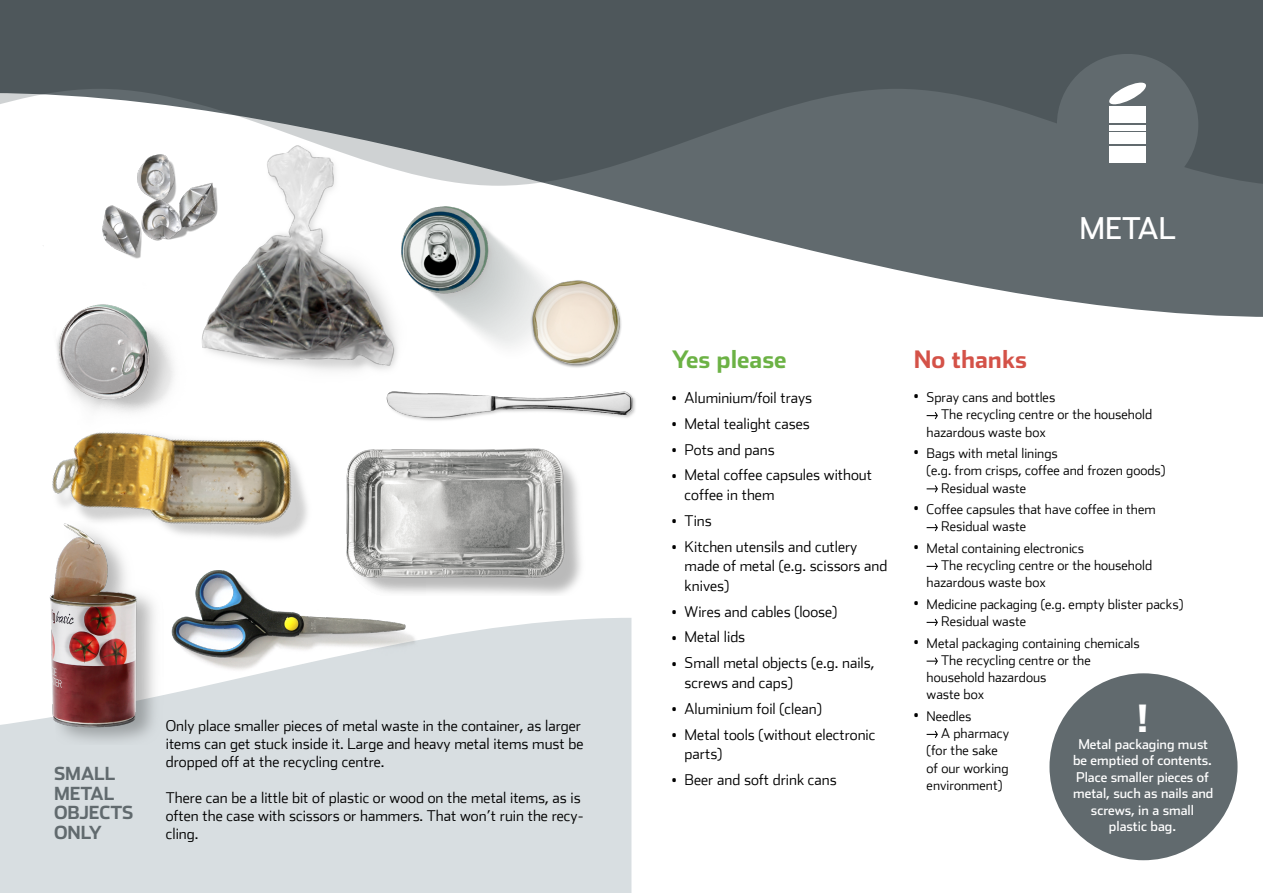
<style>
.page{position:relative;width:1263px;height:893px;background:#fff}
.page>*{position:absolute;margin:0;border:0;box-sizing:border-box;transform-origin:0 0}
.t1{font:700 37.5px "Stainless";color:#fff}
.t2{font:30px "Stainless";color:#fff}
.t3{font:700 24px "Stainless";color:#6cb245}
.t4{font:700 24px "Stainless";color:#d45248}
.t5{font:700 18px/19.5px "Stainless";color:#616a6e}
.t6{font:300 15px/19.5px "Stainless";color:#000}
.t7{font:300 13.5px/17.2px "Stainless";color:#000}
.t8{font:13.5px/16.5px "Stainless";color:#fff;text-align:center}
.s1{font-size:10.5px}
</style>
<div class="page">
<div style="left:0;top:618px;width:631px;height:275px;background:#d8dee1"></div>
<img style="left:403px;top:448px;width:178px;height:147px">
<svg style="left:556px;top:186px;width:707px;height:131px;fill:#616a6e"></svg>
<svg style="left:0;top:0;width:1263px;height:186px;background:#5b6468"></svg>
<img style="left:0;top:449px;width:403px;height:191px">
<img style="left:0;top:440px;width:384px;height:193px">
<img style="left:554px;top:240px;width:126px;height:128px">
<img style="left:426px;top:195px;width:135px;height:166px">
<img style="left:32px;top:304px;width:175px;height:157px">
<img style="left:388px;top:391px;width:247px;height:30px">
<img style="left:49px;top:522px;width:160px;height:222px">
<img style="left:46px;top:518px;width:160px;height:218px">
<img style="left:162px;top:564px;width:264px;height:113px">
<img style="left:192px;top:138px;width:234px;height:266px">
<img style="left:30px;top:134px;width:226px;height:170px">
<div style="left:1049px;top:673px;width:188px;height:187px;background:#616a6e;border-radius:50%"></div>
<div style="left:1057px;top:54px;width:141px;height:141px;background:#616a6e;border-radius:71px"></div>
<svg style="left:1109px;top:82px;width:37px;height:23px"></svg>
<div style="left:1109px;top:139px;width:37px;height:5px;background:#fff"></div>
<div style="left:1109px;top:146px;width:37px;height:17px;background:#fff"></div>
<div style="left:1109px;top:132px;width:37px;height:5px;background:#fff"></div>
<div style="left:1109px;top:106px;width:37px;height:17px;background:#fff"></div>
<div style="left:1109px;top:125px;width:37px;height:5px;background:#fff"></div>
<svg style="left:927px;top:412px;width:11px;height:8px"></svg>
<svg style="left:927px;top:485px;width:11px;height:8px"></svg>
<svg style="left:927px;top:524px;width:11px;height:8px"></svg>
<svg style="left:927px;top:562px;width:11px;height:8px"></svg>
<svg style="left:927px;top:618px;width:11px;height:8px"></svg>
<svg style="left:927px;top:657px;width:11px;height:8px"></svg>
<svg style="left:927px;top:730px;width:11px;height:8px"></svg>
<p class="t5" style="left:54px;top:764px;width:81px">SMALL<br>METAL<br>OBJECTS<br>ONLY</p>
<p class="t6" style="left:166px;top:716px;width:419px;line-height:18px">Only place smaller pieces of metal waste in the container, as larger items can get stuck inside it. Large and heavy metal items must be dropped off at the recycling centre.</p>
<p class="t6" style="left:166px;top:788px;width:419px;line-height:18px">There can be a little bit of plastic or wood on the metal items, as is often the case with scissors or hammers. That won’t ruin the recy&shy;cling.</p>
<h2 class="t2" style="left:1079px;top:210px;width:98px">METAL</h2>
<h3 class="t3" style="left:672px;top:344px;width:116px">Yes please</h3>
<p class="t6" style="left:672px;top:387px;width:142px"><span class="s1">•</span> Aluminium/foil trays</p>
<p class="t6" style="left:672px;top:413px;width:139px"><span class="s1">•</span> Metal tealight cases</p>
<p class="t6" style="left:672px;top:439px;width:104px"><span class="s1">•</span> Pots and pans</p>
<p class="t6" style="left:685px;top:465px;width:189px;text-indent:-13px"><span class="s1">•</span> Metal coffee capsules without coffee in them</p>
<p class="t6" style="left:672px;top:510px;width:41px"><span class="s1">•</span> Tins</p>
<p class="t6" style="left:685px;top:536px;width:204px;text-indent:-13px"><span class="s1">•</span> Kitchen utensils and cutlery made of metal (e.g. scissors and knives)</p>
<p class="t6" style="left:672px;top:601px;width:167px"><span class="s1">•</span> Wires and cables (loose)</p>
<p class="t6" style="left:672px;top:627px;width:75px"><span class="s1">•</span> Metal lids</p>
<p class="t6" style="left:685px;top:653px;width:191px;text-indent:-13px"><span class="s1">•</span> Small metal objects (e.g. nails, screws and caps)</p>
<p class="t6" style="left:672px;top:698px;width:151px"><span class="s1">•</span> Aluminium foil (clean)</p>
<p class="t6" style="left:685px;top:724px;width:192px;text-indent:-13px"><span class="s1">•</span> Metal tools (without electronic parts)</p>
<p class="t6" style="left:672px;top:770px;width:166px"><span class="s1">•</span> Beer and soft drink cans</p>
<h3 class="t4" style="left:914px;top:344px;width:115px">No thanks</h3>
<p class="t7" style="left:914px;top:388px;width:143px"><sup>•</sup> Spray cans and bottles</p>
<p class="t7" style="left:941px;top:406px;width:212px">The recycling centre or the household</p>
<p class="t7" style="left:926px;top:423px;width:121px">hazardous waste box</p>
<p class="t7" style="left:914px;top:444px;width:145px"><sup>•</sup> Bags with metal linings</p>
<p class="t7" style="left:927px;top:462px;width:240px">(e.g. from crisps, coffee and frozen goods)</p>
<p class="t7" style="left:941px;top:479px;width:86px">Residual waste</p>
<p class="t7" style="left:941px;top:500px;width:216px;text-indent:-27px"><sup>•</sup> Coffee capsules that have coffee in them<br>Residual waste</p>
<p class="t7" style="left:914px;top:539px;width:172px"><sup>•</sup> Metal containing electronics</p>
<p class="t7" style="left:941px;top:556px;width:212px">The recycling centre or the household</p>
<p class="t7" style="left:926px;top:574px;width:121px">hazardous waste box</p>
<p class="t7" style="left:941px;top:595px;width:244px;text-indent:-27px"><sup>•</sup> Medicine packaging (e.g. empty blister packs)<br>Residual waste</p>
<p class="t7" style="left:914px;top:634px;width:227px"><sup>•</sup> Metal packaging containing chemicals</p>
<p class="t7" style="left:941px;top:651px;width:151px">The recycling centre or the</p>
<p class="t7" style="left:926px;top:668px;width:121px">household hazardous</p>
<p class="t7" style="left:926px;top:686px;width:59px">waste box</p>
<p class="t7" style="left:914px;top:707px;width:59px"><sup>•</sup> Needles</p>
<p class="t7" style="left:941px;top:724px;width:70px">A pharmacy</p>
<p class="t7" style="left:926px;top:742px;width:73px">(for the sake</p>
<p class="t7" style="left:926px;top:759px;width:83px">of our working</p>
<p class="t7" style="left:926px;top:776px;width:77px">environment)</p>
<h1 class="t1" style="left:1136px;top:695px;width:15px">!</h1>
<p class="t8" style="left:1073px;top:735px;width:142px">Metal packaging must be emptied of contents.<br>Place smaller pieces of metal, such as nails and screws, in a small plastic bag.</p>
</div>
